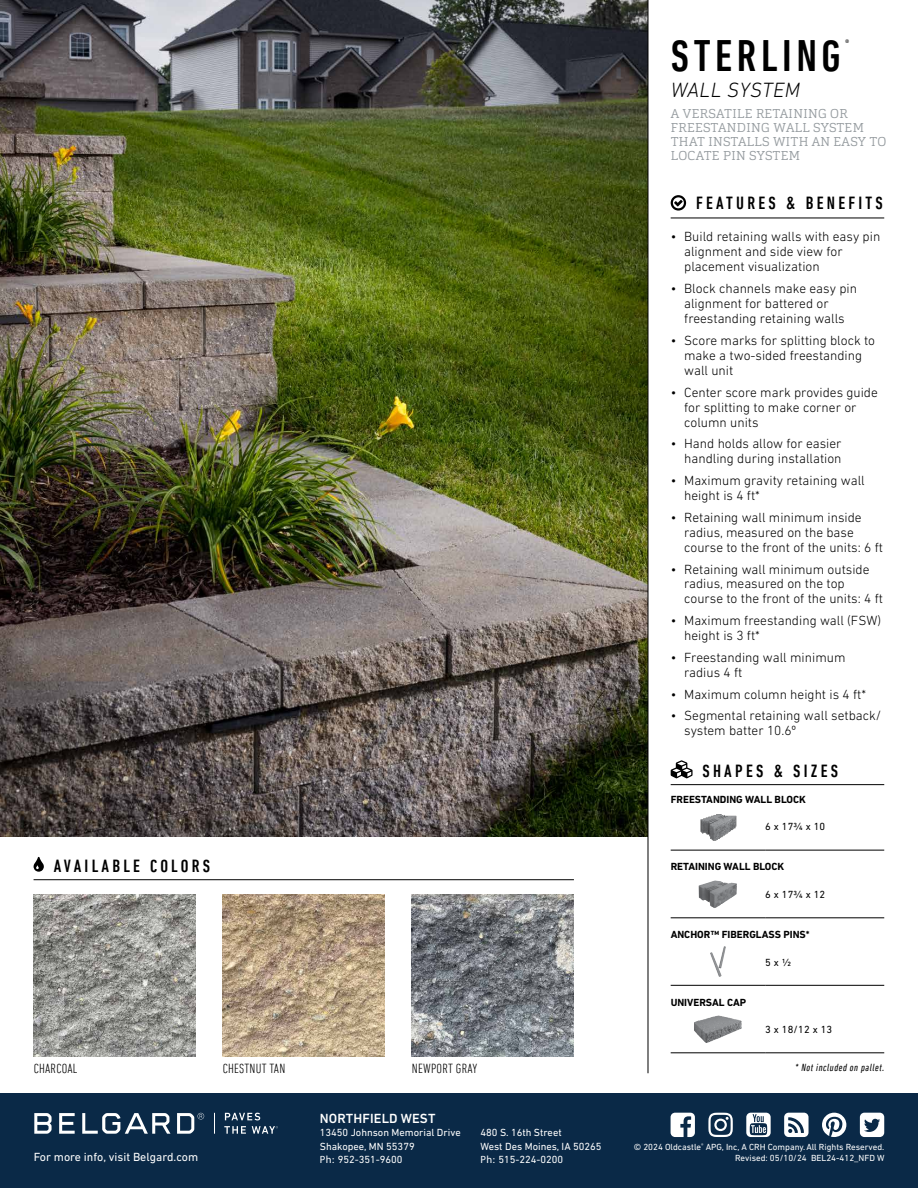
<style>
.page{position:relative;width:918px;height:1188px;background:#fff}
.page>*{position:absolute;margin:0;border:0;box-sizing:border-box;transform-origin:0 0}
.t1{font:500 condensed 45px "DIN Next LT Pro";letter-spacing:.1em;color:#000}
.t2{font:italic 300 21px "DIN Next LT Pro";letter-spacing:.02em;color:#000}
.t3{font:500 condensed 18px "DIN Next LT Pro";letter-spacing:.18em;color:#000}
.t4{font:300 13.5px/15px "DIN Next LT Pro";color:#000}
.t5{font:300 condensed 13.5px "DIN Next LT Pro";letter-spacing:.02em;color:#000}
.t6{font:500 13.5px "DIN Next LT Pro";letter-spacing:.01em;color:#fff}
.t7{font:300 12.75px/14.2px "Cargan";letter-spacing:.02em;color:#959b9f}
.t8{font:12px "DIN Next LT Pro";color:#fff}
.t9{font:10.5px/13.5px "DIN Next LT Pro";color:#fff}
.t10{font:700 10.5px "DIN Next LT Pro";color:#000}
.t11{font:10.5px "DIN Next LT Pro";letter-spacing:.02em;color:#000}
.t12{font:italic condensed 10.5px "DIN Next LT Pro";letter-spacing:.05em;color:#000}
.t13{font:500 condensed 9.6px "DIN Next LT Pro";color:#000}
.t14{font:9px "DIN Next LT Pro";color:#fff}
.s1{font-family:"Myriad Pro"}
</style>
<div class="page">
<div style="left:0;top:1094px;width:918px;height:94px;background:#0a2947"></div>
<hr style="left:671px;top:218px;width:213px;height:1px;background:#000">
<svg style="left:671px;top:195px;width:15px;height:16px"></svg>
<img style="left:0;top:0;width:648px;height:836px">
<img style="left:34px;top:894px;width:162px;height:162px">
<img style="left:223px;top:894px;width:162px;height:162px">
<img style="left:412px;top:894px;width:162px;height:162px">
<hr style="left:34px;top:879px;width:540px;height:1px;background:#000">
<svg style="left:34px;top:857px;width:10px;height:15px"></svg>
<hr style="left:671px;top:985px;width:94px;height:1px;background:#000">
<hr style="left:765px;top:985px;width:119px;height:1px;background:#000">
<hr style="left:671px;top:1053px;width:94px;height:1px;background:#000">
<hr style="left:765px;top:1053px;width:119px;height:1px;background:#000">
<hr style="left:671px;top:918px;width:94px;height:1px;background:#000">
<hr style="left:765px;top:918px;width:119px;height:1px;background:#000">
<hr style="left:671px;top:850px;width:94px;height:1px;background:#000">
<hr style="left:765px;top:850px;width:119px;height:1px;background:#000">
<img style="left:700px;top:814px;width:37px;height:27px">
<img style="left:699px;top:880px;width:16px;height:19px">
<img style="left:710px;top:946px;width:16px;height:31px">
<img style="left:694px;top:1015px;width:48px;height:28px">
<hr style="left:671px;top:784px;width:213px;height:1px;background:#000">
<svg style="left:671px;top:760px;width:22px;height:18px"></svg>
<hr style="left:648px;top:0;width:1px;height:1073px;background:#000">
<svg style="left:822px;top:1113px;width:24px;height:24px"></svg>
<svg style="left:708px;top:1113px;width:25px;height:24px"></svg>
<svg style="left:671px;top:1113px;width:24px;height:24px"></svg>
<svg style="left:860px;top:1113px;width:24px;height:24px"></svg>
<svg style="left:746px;top:1113px;width:25px;height:24px"></svg>
<svg style="left:784px;top:1113px;width:25px;height:24px"></svg>
<svg style="left:225px;top:1113px;width:35px;height:7px"></svg>
<svg style="left:224px;top:1126px;width:22px;height:8px"></svg>
<svg style="left:34px;top:1113px;width:18px;height:21px"></svg>
<svg style="left:59px;top:1113px;width:16px;height:21px"></svg>
<svg style="left:82px;top:1113px;width:88px;height:21px"></svg>
<svg style="left:177px;top:1113px;width:27px;height:21px"></svg>
<svg style="left:214px;top:1113px;width:1px;height:21px"></svg>
<svg style="left:252px;top:1126px;width:26px;height:8px"></svg>
<h3 class="t3" style="left:54px;top:855px;width:158px">AVAILABLE COLORS</h3>
<p class="t5" style="left:34px;top:1061px;width:45px">CHARCOAL</p>
<p class="t5" style="left:223px;top:1061px;width:64px">CHESTNUT TAN</p>
<p class="t5" style="left:412px;top:1061px;width:67px">NEWPORT GRAY</p>
<p class="t8" style="left:34px;top:1150px;width:166px">For more info, visit Belgard.com</p>
<p class="t6" style="left:320px;top:1110px;width:117px">NORTHFIELD WEST</p>
<p class="t9" style="left:320px;top:1126px;width:142px">13450 Johnson Memorial Drive<br>Shakopee, MN 55379<br><span class="s1">Ph:</span> 952-351-9600</p>
<p class="t9" style="left:480px;top:1126px;width:123px">480 S. 16th Street<br>West Des Moines, IA 50265<br><span class="s1">Ph:</span> 515-224-0200</p>
<h1 class="t1" style="left:671px;top:31px;width:172px">STERLING</h1>
<p class="t13" style="left:845px;top:37px;width:6px">®</p>
<h2 class="t2" style="left:671px;top:77px;width:131px">WALL SYSTEM</h2>
<p class="t7" style="left:671px;top:106px;width:217px">A VERSATILE RETAINING OR<br>FREESTANDING WALL SYSTEM<br>THAT INSTALLS WITH AN EASY TO<br>LOCATE PIN SYSTEM</p>
<h3 class="t3" style="left:696px;top:193px;width:188px">FEATURES &amp; BENEFITS</h3>
<p class="t4" style="left:684px;top:229px;width:198px;text-indent:-14px">• Build retaining walls with easy pin alignment and side view for placement visualization</p>
<p class="t4" style="left:684px;top:281px;width:174px;text-indent:-14px">• Block channels make easy pin alignment for battered or freestanding retaining walls</p>
<p class="t4" style="left:684px;top:333px;width:193px;text-indent:-14px">• Score marks for splitting block to make a two-sided freestanding wall unit</p>
<p class="t4" style="left:684px;top:384px;width:195px;text-indent:-14px">• Center score mark provides guide for splitting to make corner or column units</p>
<p class="t4" style="left:671px;top:436px;width:172px;text-align:right">• Hand holds allow for easier handling during installation</p>
<p class="t4" style="left:684px;top:473px;width:182px;text-indent:-14px">• Maximum gravity retaining wall height is 4 ft*</p>
<p class="t4" style="left:684px;top:510px;width:200px;text-indent:-14px">• Retaining wall minimum inside radius, measured on the base course to the front of the units: 6 ft</p>
<p class="t4" style="left:684px;top:561px;width:200px;text-indent:-14px">• Retaining wall minimum outside radius, measured on the top course to the front of the units: 4 ft</p>
<p class="t4" style="left:684px;top:613px;width:198px;text-indent:-14px">• Maximum freestanding wall (FSW) height is 3 ft*</p>
<p class="t4" style="left:684px;top:650px;width:163px;text-indent:-14px">• Freestanding wall minimum radius 4 ft</p>
<p class="t4" style="left:671px;top:687px;width:197px">• Maximum column height is 4 ft*</p>
<p class="t4" style="left:684px;top:708px;width:199px;text-indent:-14px">• Segmental retaining wall setback/ system batter 10.6º</p>
<h3 class="t3" style="left:703px;top:761px;width:137px">SHAPES &amp; SIZES</h3>
<p class="t10" style="left:671px;top:793px;width:137px">FREESTANDING WALL BLOCK</p>
<p class="t11" style="left:765px;top:821px;width:62px">6 x 173⁄4 x 10</p>
<p class="t10" style="left:671px;top:861px;width:115px">RETAINING WALL BLOCK</p>
<p class="t11" style="left:765px;top:888px;width:62px">6 x 173⁄4 x 12</p>
<p class="t10" style="left:671px;top:928px;width:141px">ANCHOR™ FIBERGLASS PINS*</p>
<p class="t11" style="left:765px;top:956px;width:27px">5 x 1/2</p>
<p class="t10" style="left:671px;top:996px;width:77px">UNIVERSAL CAP</p>
<p class="t11" style="left:765px;top:1023px;width:69px">3 x 18/12 x 13</p>
<p class="t12" style="left:795px;top:1062px;width:91px">* Not included on pallet.</p>
<p class="t14" style="left:634px;top:1142px;width:252px">© 2024 Oldcastle<sup>®</sup> APG, Inc, A CRH Company.All Rights Reserved.</p>
<p class="t14" style="left:735px;top:1153px;width:151px">Revised: 05/10/24 BEL24-412_NFD W</p>
</div>
